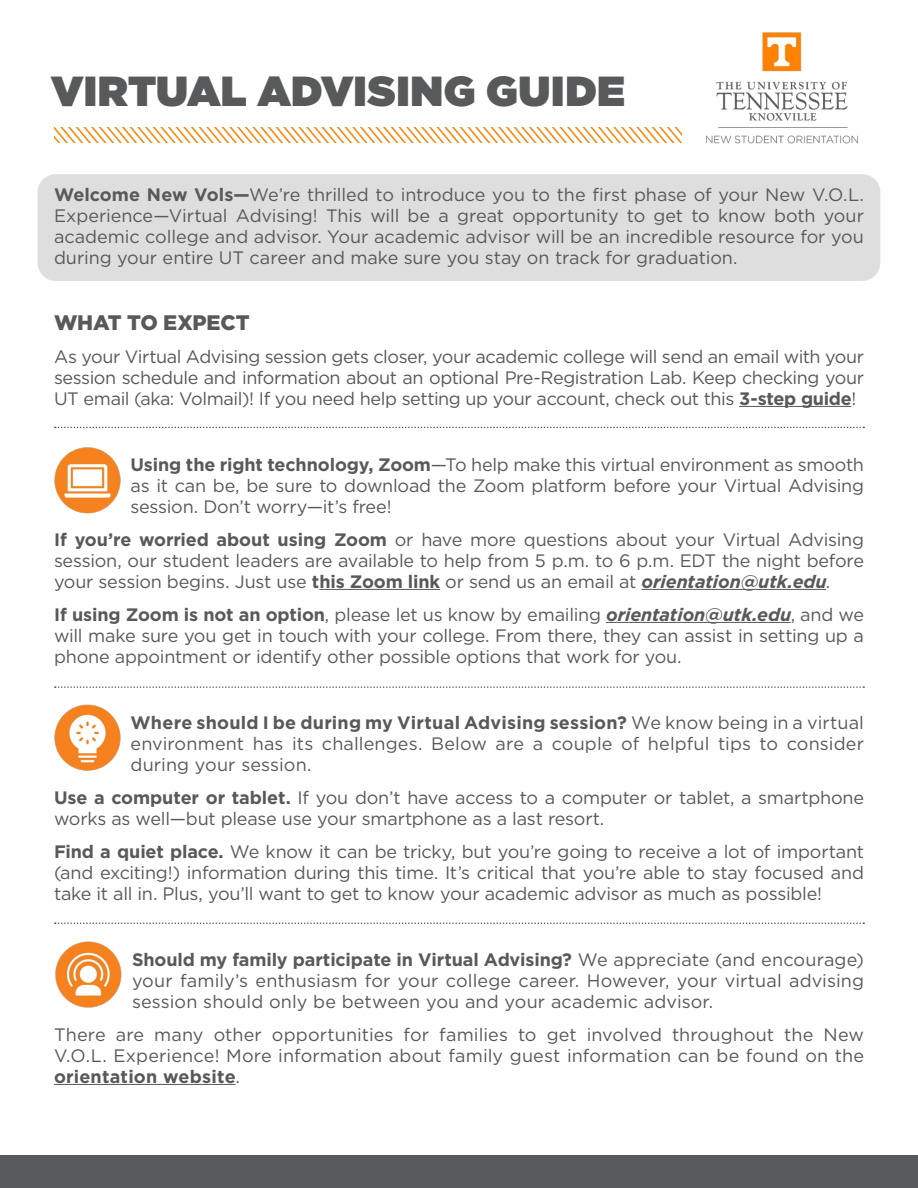
<style>
.page{position:relative;width:918px;height:1188px;background:#fff}
.page>*{position:absolute;margin:0;border:0;box-sizing:border-box;transform-origin:0 0}
.t1{font:900 42px "Gotham";letter-spacing:.01em;color:#58595b}
.t2{font:900 21px "Gotham";letter-spacing:-.005em;color:#58595b}
.t3{font:18px/21px "Gotham";letter-spacing:-.01em;color:#58595b;text-align:justify}
.s1{font-weight:700}
.s2{font-weight:700;font-style:italic}
</style>
<div class="page">
<hr style="left:739px;top:406px;width:112px;height:1px;background:#58595b">
<hr style="left:319px;top:589px;width:121px;height:1px;background:#58595b">
<hr style="left:641px;top:589px;width:185px;height:1px;background:#58595b">
<hr style="left:606px;top:622px;width:185px;height:1px;background:#58595b">
<hr style="left:54px;top:1084px;width:182px;height:1px;background:#58595b">
<img style="left:666px;top:32px;width:192px;height:112px">
<div style="left:0;top:1156px;width:918px;height:32px;background:#58595b"></div>
<svg style="left:54px;top:127px;width:627px;height:15px"></svg>
<img style="left:54px;top:447px;width:67px;height:67px">
<svg style="left:55px;top:427px;width:809px;height:1px"></svg>
<img style="left:55px;top:941px;width:67px;height:67px">
<img style="left:54px;top:704px;width:67px;height:67px">
<svg style="left:55px;top:686px;width:809px;height:2px"></svg>
<svg style="left:55px;top:923px;width:809px;height:1px"></svg>
<div style="left:38px;top:174px;width:842px;height:107px;background:#dedede;border-radius:18px"></div>
<h1 class="t1" style="left:51px;top:61px;width:575px">VIRTUAL ADVISING GUIDE</h1>
<p class="t3" style="left:54px;top:183px;width:812px"><span class="s1">Welcome New Vols—</span>We’re thrilled to introduce you to the first phase of your New V.O.L.<br>Experience—Virtual Advising! This will be a great opportunity to get to know both your academic college and advisor. Your academic advisor will be an incredible resource for you during your entire UT career and make sure you stay on track for graduation.</p>
<p class="t2" style="left:54px;top:308px;width:197px">WHAT TO EXPECT</p>
<p class="t3" style="left:54px;top:345px;width:812px">As your Virtual Advising session gets closer, your academic college will send an email with your session schedule and information about an optional Pre-Registration Lab. Keep checking your UT email (aka: Volmail)! If you need help setting up your account, check out this <span class="s1">3-step guide</span>!</p>
<p class="t3" style="left:130px;top:453px;width:735px"><span class="s1">Using the right technology, Zoom</span>—To help make this virtual environment as smooth as it can be, be sure to download the Zoom platform before your Virtual Advising session. Don’t worry—it’s free!</p>
<p class="t3" style="left:54px;top:528px;width:812px"><span class="s1">If you’re worried about using Zoom</span> or have more questions about your Virtual Advising session, our student leaders are available to help from 5 p.m. to 6 p.m. EDT the night before your session begins. Just use <span class="s1">this Zoom link</span> or send us an email at <span class="s2">orientation@utk.edu</span>.</p>
<p class="t3" style="left:54px;top:603px;width:811px"><span class="s1">If using Zoom is not an option</span>, please let us know by emailing <span class="s2">orientation@utk.edu</span>, and we will make sure you get in touch with your college. From there, they can assist in setting up a phone appointment or identify other possible options that work for you.</p>
<p class="t3" style="left:131px;top:711px;width:735px"><span class="s1">Where should I be during my Virtual Advising session?</span> We know being in a virtual environment has its challenges. Below are a couple of helpful tips to consider during your session.</p>
<p class="t3" style="left:54px;top:786px;width:812px"><span class="s1">Use a computer or tablet.</span> If you don’t have access to a computer or tablet, a smartphone works as well—but please use your smartphone as a last resort.</p>
<p class="t3" style="left:54px;top:840px;width:812px"><span class="s1">Find a quiet place.</span> We know it can be tricky, but you’re going to receive a lot of important (and exciting!) information during this time. It’s critical that you’re able to stay focused and take it all in. Plus, you’ll want to get to know your academic advisor as much as possible!</p>
<p class="t3" style="left:132px;top:948px;width:734px"><span class="s1">Should my family participate in Virtual Advising?</span> We appreciate (and encourage) your family’s enthusiasm for your college career. However, your virtual advising session should only be between you and your academic advisor.</p>
<p class="t3" style="left:54px;top:1023px;width:812px">There are many other opportunities for families to get involved throughout the New V.O.L. Experience! More information about family guest information can be found on the <span class="s1">orientation website</span>.</p>
</div>
